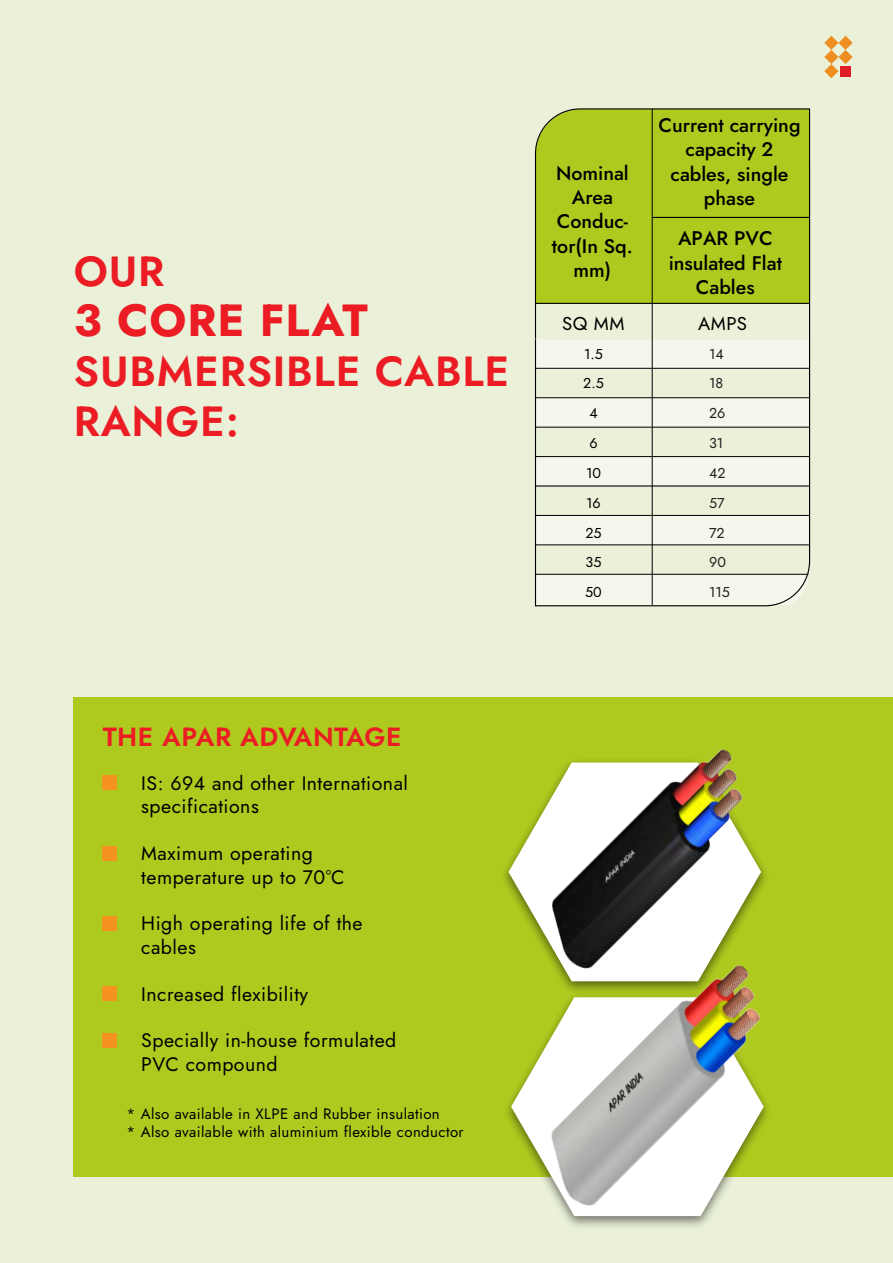
<style>
.page{position:relative;width:893px;height:1263px;background:#eaf1d8}
.page>*{position:absolute;margin:0;border:0;box-sizing:border-box;transform-origin:0 0}
.t1{font:700 45px "Jost";letter-spacing:.02em;color:#eb1c24}
.t2{font:600 42.15px/49.9px "Jost";letter-spacing:.02em;color:#eb1c24}
.t3{font:600 26.25px "Jost";letter-spacing:.02em;color:#eb1c24}
.t4{font:500 19.65px/24.3px "Jost";color:#000;text-align:center}
.t5{font:19.5px/23.4px "Jost";letter-spacing:.025em;color:#000}
.t6{font:18.6px "Jost";letter-spacing:.025em;color:#000}
.t7{font:15px/18px "Jost";letter-spacing:.025em;color:#000}
.t8{font:14.25px/29.8px "Jost";color:#231f20}
.t9{font:14.25px/29.8px "Jost";color:#000;text-align:center}
</style>
<div class="page">
<svg style="left:824px;top:36px;width:29px;height:42px"></svg>
<div style="left:74px;top:697px;width:819px;height:479px;background:#afca1f"></div>
<div style="left:103px;top:776px;width:14px;height:14px;background:#f59220"></div>
<div style="left:103px;top:846px;width:14px;height:14px;background:#f59220"></div>
<div style="left:102px;top:917px;width:14px;height:14px;background:#f59220"></div>
<div style="left:103px;top:986px;width:14px;height:14px;background:#f59220"></div>
<div style="left:103px;top:1033px;width:14px;height:14px;background:#f59220"></div>
<svg style="left:534px;top:108px;width:277px;height:499px"></svg>
<hr style="left:535px;top:485px;width:274px;height:1px;background:#000">
<hr style="left:535px;top:515px;width:274px;height:1px;background:#000">
<hr style="left:535px;top:544px;width:274px;height:1px;background:#000">
<hr style="left:535px;top:574px;width:273px;height:1px;background:#000">
<hr style="left:535px;top:456px;width:274px;height:1px;background:#000">
<hr style="left:535px;top:427px;width:274px;height:1px;background:#000">
<hr style="left:535px;top:397px;width:274px;height:1px;background:#000">
<hr style="left:535px;top:368px;width:274px;height:1px;background:#000">
<hr style="left:535px;top:303px;width:274px;height:1px;background:#000">
<hr style="left:652px;top:217px;width:157px;height:1px;background:#000">
<hr style="left:652px;top:109px;width:1px;height:496px;background:#000">
<hr style="left:809px;top:165px;width:1px;height:400px;background:#000">
<svg style="left:508px;top:852px;width:8px;height:48px"></svg>
<img style="left:516px;top:749px;width:250px;height:185px">
<img style="left:514px;top:934px;width:297px;height:293px">
<h2 class="t2" style="left:74px;top:247px;width:92px">OUR</h2>
<h1 class="t1" style="left:74px;top:290px;width:295px">3 CORE FLAT</h1>
<h2 class="t2" style="left:74px;top:347px;width:437px">SUBMERSIBLE CABLE<br>RANGE:</h2>
<p class="t4" style="left:552px;top:161px;width:83px">Nominal<br>Area<br>Conduc&shy;tor(In Sq. mm)</p>
<p class="t4" style="left:658px;top:113px;width:144px">Current carrying capacity 2 cables, single phase</p>
<p class="t4" style="left:669px;top:226px;width:115px">APAR PVC insulated Flat<br>Cables</p>
<p class="t6" style="left:562px;top:311px;width:64px">SQ MM</p>
<p class="t6" style="left:698px;top:311px;width:51px">AMPS</p>
<p class="t9" style="left:583px;top:339px;width:22px">1.5<br>2.5<br>4<br>6<br>10<br>16<br>25<br>35<br>50</p>
<p class="t8" style="left:709px;top:339px;width:22px">14<br>18<br>26<br>31<br>42<br>57<br>72<br>90<br>115</p>
<h3 class="t3" style="left:103px;top:719px;width:300px">THE APAR ADVANTAGE</h3>
<p class="t5" style="left:141px;top:771px;width:268px">IS: 694 and other International specifications</p>
<p class="t5" style="left:141px;top:842px;width:205px">Maximum operating temperature up to 70°C</p>
<p class="t5" style="left:141px;top:912px;width:223px">High operating life of the cables</p>
<p class="t5" style="left:141px;top:982px;width:168px">Increased flexibility</p>
<p class="t5" style="left:141px;top:1029px;width:257px">Specially in-house formulated<br>PVC compound</p>
<p class="t7" style="left:127px;top:1105px;width:339px">* Also available in XLPE and Rubber insulation<br>* Also available with aluminium flexible conductor</p>
</div>
